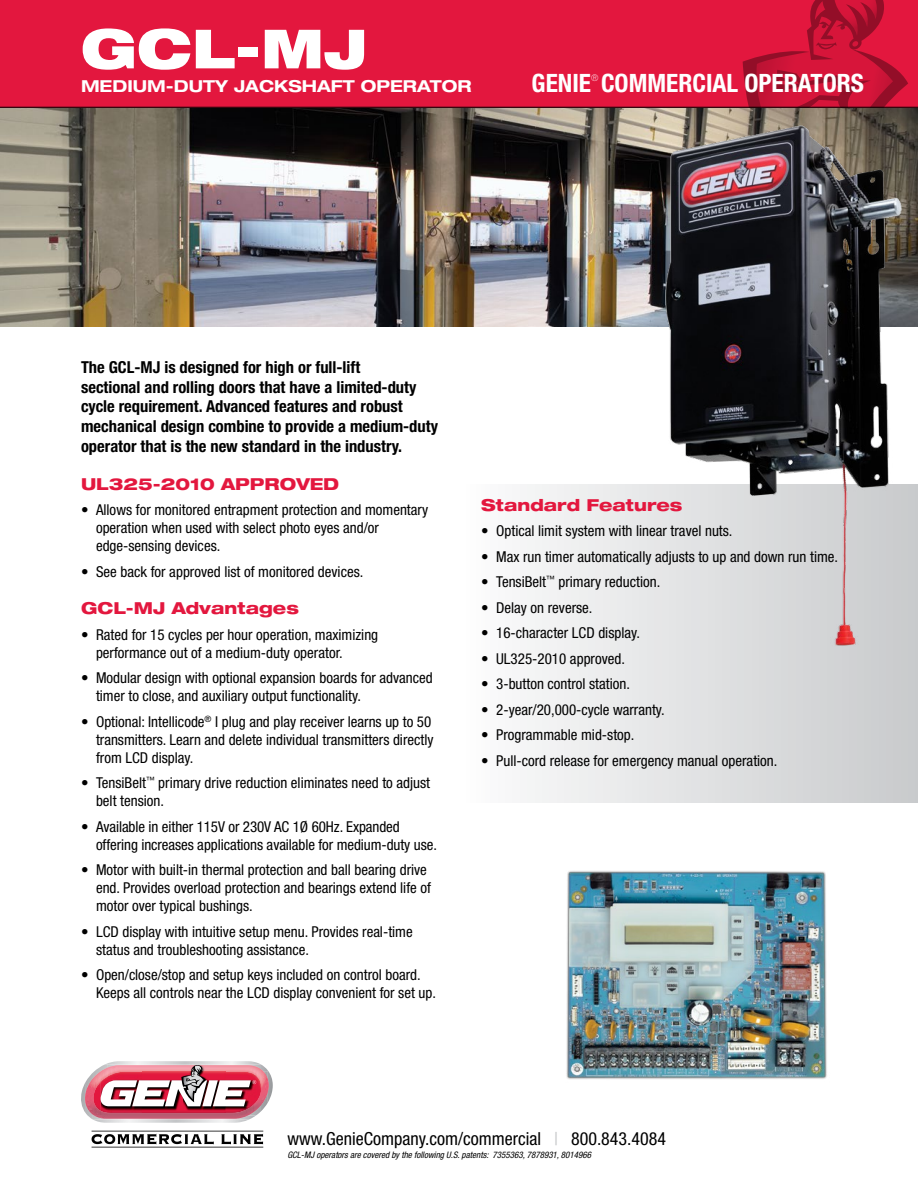
<style>
.page{position:relative;width:918px;height:1188px;background:#fff}
.page>*{position:absolute;margin:0;border:0;box-sizing:border-box;transform-origin:0 0}
.t1{font:900 expanded 54px "Helvetica Neue";color:#fff}
.t2{font:700 condensed 25.35px "Helvetica Neue";color:#fff}
.t3{font:condensed 18px "Helvetica Neue";color:#000}
.t4{font:700 condensed 16.5px/19.8px "Helvetica Neue";color:#000}
.t5{font:800 expanded 16.5px "Helvetica Neue";color:#e3173e}
.t6{font:700 expanded 16.5px "Helvetica Neue";color:#fff}
.t7{font:condensed 15px/18px "Helvetica Neue";color:#000}
.t8{font:100 condensed 9.15px "Helvetica Neue";color:#fff}
.t9{font:italic condensed 9px "Helvetica Neue";color:#000}
.s1{color:#c7c8ca}
</style>
<div class="page">
<hr style="left:92px;top:1131px;width:171px;height:1px;background:#000">
<hr style="left:92px;top:1147px;width:171px;height:1px;background:#000">
<img style="left:106px;top:1061px;width:154px;height:3px">
<svg style="left:81px;top:1064px;width:192px;height:59px"></svg>
<svg style="left:92px;top:1134px;width:122px;height:10px"></svg>
<svg style="left:221px;top:1134px;width:42px;height:10px"></svg>
<div style="left:462px;top:484px;width:456px;height:318px;background:linear-gradient(to right,#fcfcfd,#c8cacc)"></div>
<img style="left:0;top:108px;width:582px;height:219px">
<div style="left:0;top:0;width:918px;height:108px;background:#e3173e"></div>
<svg style="left:743px;top:0;width:165px;height:106px;background:#c81336"></svg>
<img style="left:582px;top:106px;width:336px;height:549px">
<img style="left:566px;top:871px;width:261px;height:208px">
<h1 class="t1" style="left:81px;top:14px;width:288px">GCL-MJ</h1>
<p class="t6" style="left:81px;top:75px;width:392px">MEDIUM-DUTY JACKSHAFT OPERATOR</p>
<h2 class="t2" style="left:678px;top:68px;width:27px">rcial</h2>
<h2 class="t2" style="left:744px;top:68px;width:121px">Operators</h2>
<h2 class="t2" style="left:532px;top:68px;width:115px">GENIE Comme</h2>
<p class="t8" style="left:591px;top:73px;width:9px">®</p>
<p class="t4" style="left:81px;top:357px;width:358px">The GCL-MJ is designed for high or full-lift<br>sectional and rolling doors that have a limited-duty cycle requirement. Advanced features and robust mechanical design combine to provide a medium-duty operator that is the new standard in the industry.</p>
<p class="t5" style="left:81px;top:473px;width:260px">UL325-2010 APPROVED</p>
<p class="t7" style="left:96px;top:501px;width:334px;text-indent:-15px">• Allows for monitored entrapment protection and momentary operation when used with select photo eyes and/or edge-sensing devices.</p>
<p class="t7" style="left:81px;top:562px;width:284px">• See back for approved list of monitored devices.</p>
<p class="t5" style="left:81px;top:598px;width:219px">GCL-MJ Advantages</p>
<p class="t7" style="left:96px;top:625px;width:284px;text-indent:-15px">• Rated for 15 cycles per hour operation, maximizing performance out of a medium-duty operator.</p>
<p class="t7" style="left:96px;top:669px;width:338px;text-indent:-15px">• Modular design with optional expansion boards for advanced timer to close, and auxiliary output functionality.</p>
<p class="t7" style="left:96px;top:712px;width:339px;text-indent:-15px">• Optional: Intellicode<sup>®</sup> I plug and play receiver learns up to 50 transmitters. Learn and delete individual transmitters directly from LCD display.</p>
<p class="t7" style="left:96px;top:774px;width:336px;text-indent:-15px">• TensiBelt<sup>™</sup> primary drive reduction eliminates need to adjust belt tension.</p>
<p class="t7" style="left:96px;top:817px;width:342px;text-indent:-15px">• Available in either 115V or 230V AC 1Ø 60Hz. Expanded offering increases applications available for medium-duty use.</p>
<p class="t7" style="left:96px;top:861px;width:336px;text-indent:-15px">• Motor with built-in thermal protection and ball bearing drive end. Provides overload protection and bearings extend life of motor over typical bushings.</p>
<p class="t7" style="left:96px;top:922px;width:318px;text-indent:-15px">• LCD display with intuitive setup menu. Provides real-time status and troubleshooting assistance.</p>
<p class="t7" style="left:96px;top:966px;width:342px;text-indent:-15px">• Open/close/stop and setup keys included on control board.<br>Keeps all controls near the LCD display convenient for set up.</p>
<p class="t5" style="left:481px;top:494px;width:203px">Standard Features</p>
<p class="t7" style="left:481px;top:522px;width:253px">• Optical limit system with linear travel nuts.</p>
<p class="t7" style="left:481px;top:547px;width:358px">• Max run timer automatically adjusts to up and down run time.</p>
<p class="t7" style="left:481px;top:573px;width:181px">• TensiBelt<sup>™</sup> primary reduction.</p>
<p class="t7" style="left:481px;top:598px;width:113px">• Delay on reverse.</p>
<p class="t7" style="left:481px;top:624px;width:160px">• 16-character LCD display.</p>
<p class="t7" style="left:481px;top:649px;width:145px">• UL325-2010 approved.</p>
<p class="t7" style="left:481px;top:675px;width:150px">• 3-button control station.</p>
<p class="t7" style="left:481px;top:700px;width:185px">• 2-year/20,000-cycle warranty.</p>
<p class="t7" style="left:481px;top:726px;width:155px">• Programmable mid-stop.</p>
<p class="t7" style="left:481px;top:751px;width:298px">• Pull-cord release for emergency manual operation.</p>
<p class="t3" style="left:287px;top:1128px;width:380px">www.GenieCompany.com/commercial <span class="s1">|</span> 800.843.4084</p>
<p class="t9" style="left:287px;top:1150px;width:305px">GCL-MJ operators are covered by the following U.S. patents: 7355363, 7878931, 8014966</p>
</div>
